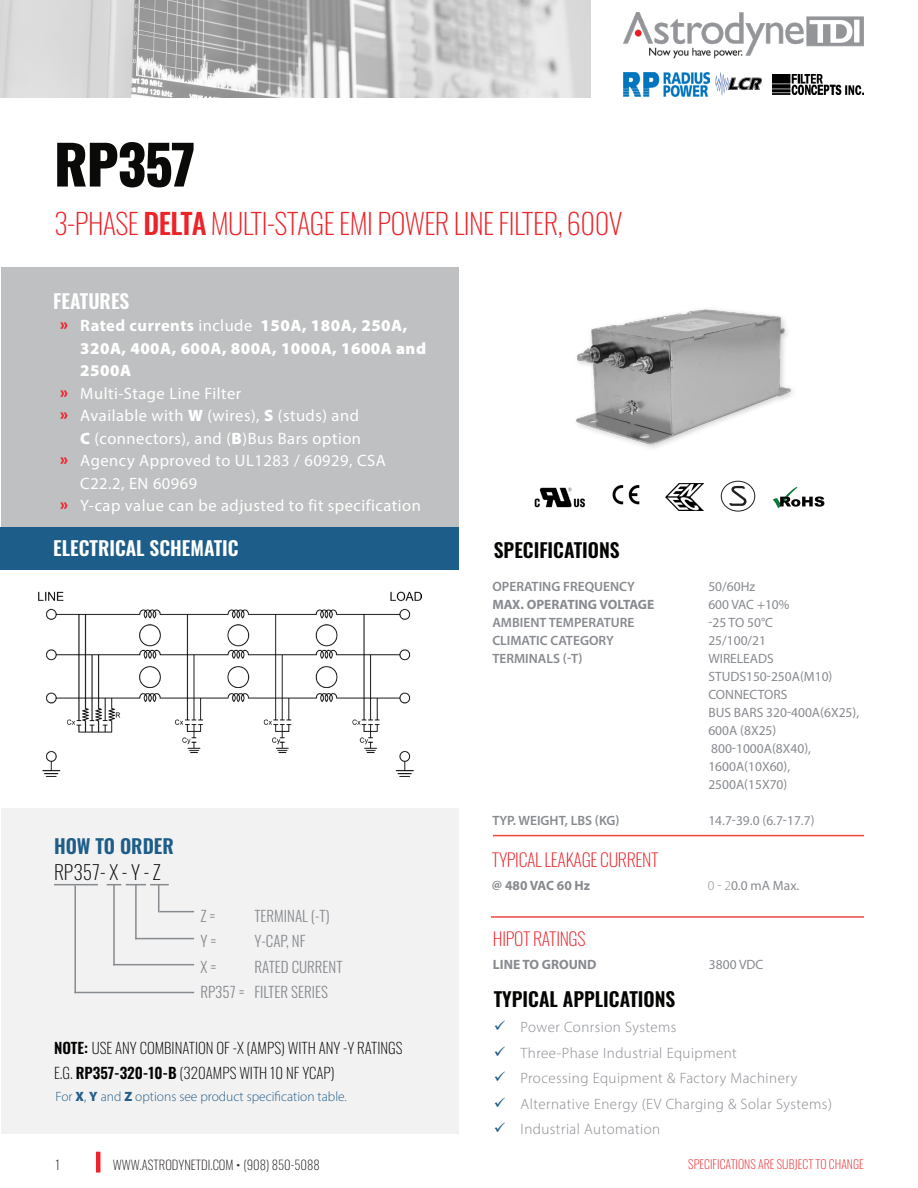
<style>
.page{position:relative;width:918px;height:1188px;background:#fff}
.page>*{position:absolute;margin:0;border:0;box-sizing:border-box;transform-origin:0 0}
.Page_Header_-_Blue{font:800 54px "Oswald";letter-spacing:-.02em;color:#0a0a09}
.Page_Header_-_Blue-2{font:200 28.5px "Oswald";letter-spacing:-.02em;color:#ec2329}
.Page_Section_Title{font:600 19.5px "Oswald";color:#040503}
.Page_Section_Title-2{font:600 19.5px "Oswald";color:#fff}
.Page_Section_Title-3{font:200 19.5px "Oswald";color:#040503}
.Page_Section_Title-4{font:600 19.5px "Oswald";color:#1d5d89}
.Page_Header_-_Blue-3{font:200 18px "Oswald";letter-spacing:-.02em;color:#ec2329}
.t1{font:16.5px/22.5px "Myriad Variable Concept";letter-spacing:.185em;color:#fff}
.t2{font:16.5px/22.5px "Myriad Variable Concept";letter-spacing:.24em;color:#fff}
.t3{font:16.5px/22.5px "Myriad Variable Concept";letter-spacing:.205em;color:#fff;text-align:right}
.t4{font:16.5px "Myriad Variable Concept";letter-spacing:.18em;color:#fff}
.Page_Section_Title-5{font:15px "Myriad Variable Concept";letter-spacing:.165em;color:#878a8f}
.Page_Section_Title-6{font:200 15px "Oswald";color:#040503}
.Page_Section_Title-7{font:15px "Myriad Variable Concept";letter-spacing:.185em;color:#878a8f}
.Page_Section_Title-8{font:300 15px "Oswald";color:#878a8f}
.t5{font:13.5px "Myriad Variable Concept";letter-spacing:.18em;color:#878a8f}
.t6{font:13.5px/18px "Myriad Variable Concept";letter-spacing:.155em;color:#878a8f}
.Page_Section_Title-9{font:13.5px "Myriad Variable Concept";letter-spacing:.155em;color:#245e8a}
.t7{font:13.5px "Myriad Variable Concept";letter-spacing:.22em;color:#878a8f}
.t8{font:13.5px "Myriad Variable Concept";letter-spacing:.25em;color:#878a8f}
.t9{font:13.5px "Myriad Variable Concept";letter-spacing:.225em;color:#878a8f}
.Top_Right_Address{font:200 12.75px "Oswald";color:#231f20}
.Page_Number_-_Align{font:200 12.75px "Oswald";color:#231f20}
.t10{font:200 12px "Oswald";color:#ec272b}
.s1{font-weight:500}
.s2{color:#ec212a}
.s3{font-weight:600}
.s4{font-weight:800}
.s5{color:#1d5d89}
</style>
<div class="page">
<div style="left:0;top:527px;width:459px;height:42px;background:#1d5d89"></div>
<div style="left:2px;top:267px;width:457px;height:260px;background:#bfc0c1"></div>
<hr style="left:96px;top:1152px;width:4px;height:21px;background:#ec2329">
<img style="left:0;top:0;width:591px;height:97px">
<img style="left:623px;top:13px;width:241px;height:46px">
<img style="left:715px;top:73px;width:47px;height:22px">
<hr style="left:493px;top:835px;width:371px;height:1px;background:#ef483e">
<hr style="left:491px;top:916px;width:373px;height:2px;background:#ef483e">
<div style="left:2px;top:808px;width:457px;height:326px;background:#f2f2f2"></div>
<hr style="left:54px;top:884px;width:44px;height:1px;background:#878a8f">
<hr style="left:74px;top:885px;width:2px;height:108px;background:#878a8f">
<hr style="left:113px;top:885px;width:2px;height:80px;background:#878a8f">
<hr style="left:135px;top:885px;width:2px;height:54px;background:#878a8f">
<svg style="left:107px;top:884px;width:62px;height:28px"></svg>
<hr style="left:74px;top:992px;width:120px;height:1px;background:#878a8f">
<hr style="left:113px;top:964px;width:81px;height:1px;background:#878a8f">
<hr style="left:135px;top:938px;width:59px;height:1px;background:#878a8f">
<hr style="left:159px;top:911px;width:35px;height:1px;background:#878a8f">
<img style="left:773px;top:74px;width:91px;height:21px">
<img style="left:623px;top:73px;width:86px;height:23px">
<svg style="left:729px;top:486px;width:18px;height:20px"></svg>
<div style="left:721px;top:481px;width:34px;height:31px;border:1px solid #231f20;border-radius:50%"></div>
<img style="left:612px;top:485px;width:28px;height:20px">
<svg style="left:773px;top:487px;width:51px;height:21px"></svg>
<img style="left:534px;top:487px;width:51px;height:21px">
<img style="left:665px;top:484px;width:38px;height:26px">
<img style="left:38px;top:591px;width:383px;height:184px">
<img style="left:576px;top:309px;width:217px;height:172px">
<p class="Page_Header_-_Blue" style="left:54px;top:136px;width:143px">RP357</p>
<p class="Page_Header_-_Blue-2" style="left:54px;top:198px;width:570px">3-PHASE <span class="s1">DELTA</span> MULTI-STAGE EMI POWER LINE FILTER, 600V</p>
<p class="Page_Section_Title-2" style="left:53px;top:291px;width:78px">FEATURES</p>
<p class="t2" style="left:80px;top:314px;width:343px;text-indent:-20px"><span class="s2">Ĺ</span> Rated currents include 150A, 180A, 250A,<br>320A, 400A, 600A, 800A, 1000A, 1600A and<br>2500A</p>
<p class="t4" style="left:60px;top:384px;width:181px"><span class="s2">Ĺ</span> Multi-Stage Line Filter</p>
<p class="t3" style="left:60px;top:404px;width:300px"><span class="s2">Ĺ</span> Available with W (wires), S (studs) and<br>C (connectors), and (B)Bus Bars option</p>
<p class="t1" style="left:80px;top:449px;width:304px;text-indent:-20px"><span class="s2">Ĺ</span> Agency Approved to UL1283 / 60929, CSA<br>C22.2, EN 60969</p>
<p class="t1" style="left:60px;top:494px;width:359px"><span class="s2">Ĺ</span> Y-cap value can be adjusted to fit specification</p>
<p class="Page_Section_Title-2" style="left:53px;top:538px;width:187px">ELECTRICAL SCHEMATIC</p>
<p class="Page_Section_Title" style="left:494px;top:539px;width:128px">SPECIFICATIONS</p>
<p class="Page_Section_Title-4" style="left:54px;top:836px;width:121px">HOW TO ORDER</p>
<p class="Page_Section_Title-3" style="left:54px;top:855px;width:108px">RP357- X - Y - Z</p>
<p class="Page_Section_Title-8" style="left:200px;top:902px;width:17px">Z =</p>
<p class="Page_Section_Title-8" style="left:254px;top:902px;width:77px">TERMINAL (-T)</p>
<p class="Page_Section_Title-8" style="left:200px;top:928px;width:18px">Y =</p>
<p class="Page_Section_Title-8" style="left:254px;top:928px;width:53px">Y-CAP, NF</p>
<p class="Page_Section_Title-8" style="left:200px;top:953px;width:18px">X =</p>
<p class="Page_Section_Title-8" style="left:254px;top:953px;width:90px">RATED CURRENT</p>
<p class="Page_Section_Title-8" style="left:200px;top:979px;width:129px">RP357 = FILTER SERIES</p>
<p class="Page_Section_Title-6" style="left:54px;top:1035px;width:350px"><span class="s3">NOTE:</span> USE ANY COMBINATION OF -X (AMPS) WITH ANY -Y RATINGS</p>
<p class="Page_Section_Title-6" style="left:54px;top:1060px;width:282px">E.G. <span class="s3">RP357-320-10-B</span> (320AMPS WITH 10 NF YCAP)</p>
<p class="Page_Section_Title-9" style="left:56px;top:1089px;width:293px">For X,Y and Z options see product specification table.</p>
<p class="Page_Number_-_Align" style="left:56px;top:1153px;width:6px">1</p>
<p class="Top_Right_Address" style="left:113px;top:1153px;width:208px">WWW.ASTRODYNETDI.COM <span class="s4">·</span> (908) 850-5088</p>
<p class="t5" style="left:492px;top:579px;width:142px">OPERATING FREQUENCY</p>
<p class="t5" style="left:708px;top:579px;width:47px">50/60Hz</p>
<p class="t7" style="left:492px;top:597px;width:161px">MAX.OPERATING VOLTAGE</p>
<p class="t5" style="left:708px;top:597px;width:81px">600 VAC +10%</p>
<p class="t5" style="left:492px;top:615px;width:141px">AMBIENT TEMPERATURE</p>
<p class="t5" style="left:708px;top:615px;width:63px">-25 TO 50°C</p>
<p class="t5" style="left:492px;top:633px;width:120px">CLIMATIC CATEGORY</p>
<p class="t5" style="left:708px;top:633px;width:57px">25/100/21</p>
<p class="t5" style="left:492px;top:651px;width:91px">TERMINALS (-T)</p>
<p class="t5" style="left:708px;top:651px;width:65px">WIRELEADS</p>
<p class="t6" style="left:708px;top:667px;width:125px">STUDS150-250A(M10)</p>
<p class="t9" style="left:708px;top:687px;width:78px">CONNECTORS</p>
<p class="t6" style="left:708px;top:703px;width:152px">BUS BARS 320-400A(6X25),<br>600A (8X25)</p>
<p class="t6" style="left:708px;top:739px;width:104px">800-1000A(8X40),<br>1600A(10X60),<br>2500A(15X70)</p>
<p class="t5" style="left:492px;top:813px;width:128px">TYP. WEIGHT, LBS (KG)</p>
<p class="t5" style="left:708px;top:813px;width:107px">14.7-39.0 (6.7-17.7)</p>
<p class="Page_Header_-_Blue-3" style="left:492px;top:844px;width:168px">TYPICAL LEAKAGE CURRENT</p>
<p class="t5" style="left:492px;top:877px;width:97px">@ 480 VAC 60 Hz</p>
<p class="t5" style="left:708px;top:877px;width:92px">0 -20.0 mA Max.</p>
<p class="Page_Header_-_Blue-3" style="left:493px;top:923px;width:94px">HIPOT RATINGS</p>
<p class="t8" style="left:493px;top:957px;width:101px">LINE TO GROUND</p>
<p class="t5" style="left:709px;top:957px;width:53px">3800 VDC</p>
<p class="Page_Section_Title" style="left:494px;top:989px;width:183px">TYPICAL APPLICATIONS</p>
<p class="Page_Section_Title-7" style="left:494px;top:1019px;width:183px"><span class="s5">✓</span> Power Conrsion Systems</p>
<p class="Page_Section_Title-5" style="left:494px;top:1044px;width:243px"><span class="s5">✓</span> Three-Phase Industrial Equipment</p>
<p class="Page_Section_Title-7" style="left:494px;top:1070px;width:303px"><span class="s5">✓</span> Processing Equipment &amp; Factory Machinery</p>
<p class="Page_Section_Title-5" style="left:494px;top:1095px;width:340px"><span class="s5">✓</span> Alternative Energy (EV Charging &amp; Solar Systems)</p>
<p class="Page_Section_Title-5" style="left:494px;top:1121px;width:166px"><span class="s5">✓</span> Industrial Automation</p>
<p class="t10" style="left:688px;top:1154px;width:177px">SPECIFICATIONS ARE SUBJECT TO CHANGE</p>
</div>
